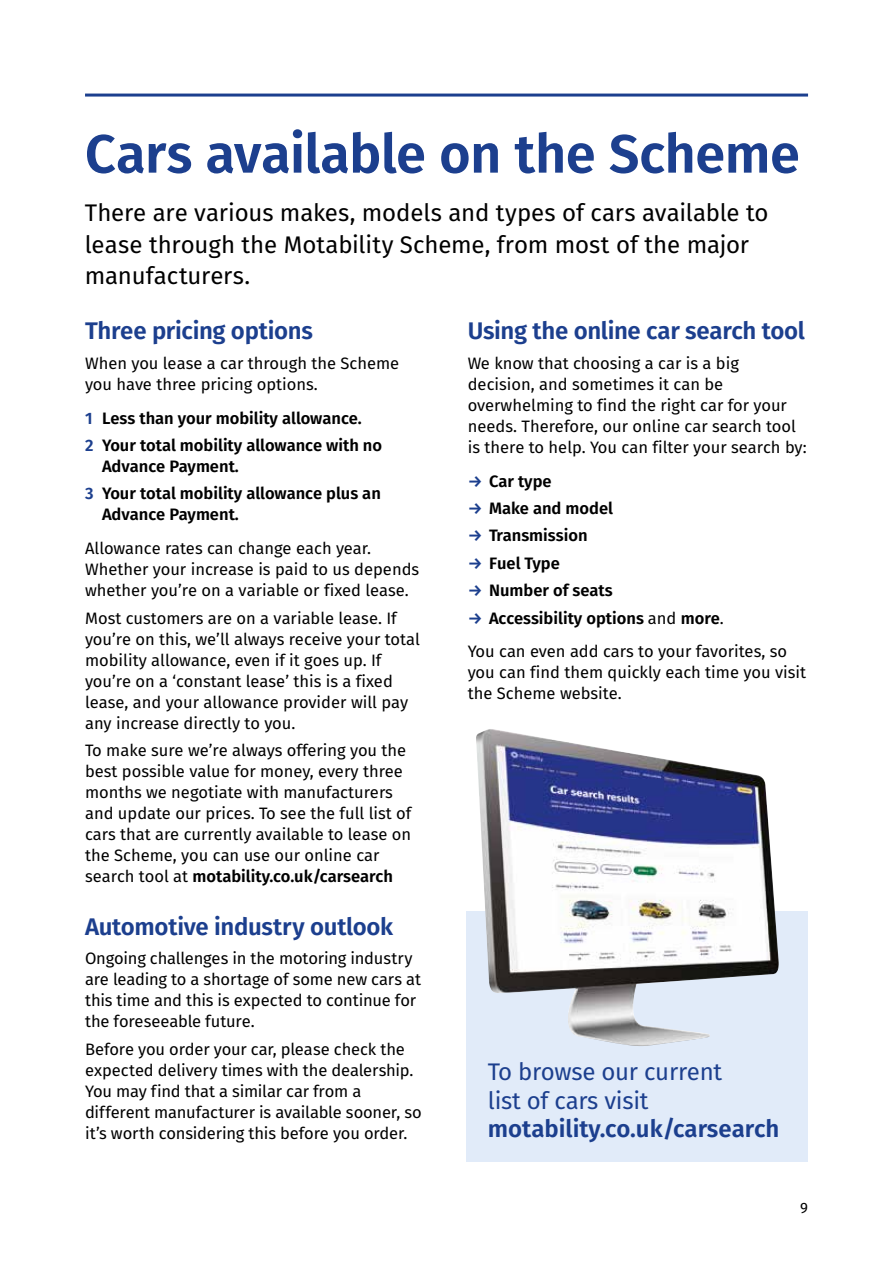
<style>
.page{position:relative;width:893px;height:1263px;background:#fff}
.page>*{position:absolute;margin:0;border:0;box-sizing:border-box;transform-origin:0 0}
.Title_3{font:600 54px "Fira Sans";letter-spacing:-.01em;color:#1c3f8e}
.Title_3-2{font:24px/31.5px "Fira Sans";letter-spacing:-.01em;color:#000}
.Body{font:600 24px "Fira Sans";letter-spacing:-.015em;color:#1c3f8e}
.Body-2{font:24px/28.5px "Fira Sans";letter-spacing:-.01em;color:#1c3f8e}
.Body-3{font:16.5px/21px "Fira Sans";color:#000}
.Body-4{font:600 16.5px/21px "Fira Sans";color:#000}
.t1{font:15px "Fira Sans";color:#000}
.s1{color:#1c3f8e}
.s2{font-weight:600}
.s3{font-weight:400}
</style>
<div class="page">
<div style="left:467px;top:911px;width:341px;height:251px;background:#e1ebf9"></div>
<hr style="left:85px;top:94px;width:723px;height:3px;background:#1c3f8e">
<img style="left:476px;top:729px;width:303px;height:317px">
<p class="Title_3" style="left:85px;top:109px;width:716px">Cars available on the Scheme</p>
<p class="Title_3-2" style="left:85px;top:196px;width:685px">There are various makes, models and types of cars available to lease through the Motability Scheme, from most of the major manufacturers.</p>
<p class="Body" style="left:85px;top:311px;width:229px">Three pricing options</p>
<p class="Body-3" style="left:85px;top:352px;width:316px">When you lease a car through the Scheme you have three pricing options.</p>
<p class="Body-4" style="left:85px;top:406px;width:278px"><span class="s1">1</span> Less than your mobility allowance.</p>
<p class="Body-4" style="left:102px;top:434px;width:282px;text-indent:-17px"><span class="s1">2</span> Your total mobility allowance with no<br>Advance Payment.</p>
<p class="Body-4" style="left:102px;top:482px;width:280px;text-indent:-17px"><span class="s1">3</span> Your total mobility allowance plus an<br>Advance Payment.</p>
<p class="Body-3" style="left:85px;top:537px;width:336px">Allowance rates can change each year.<br>Whether your increase is paid to us depends whether you’re on a variable or fixed lease.</p>
<p class="Body-3" style="left:85px;top:607px;width:336px">Most customers are on a variable lease. If you’re on this, we’ll always receive your total mobility allowance, even if it goes up. If you’re on a ‘constant lease’ this is a fixed lease, and your allowance provider will pay any increase directly to you.</p>
<p class="Body-3" style="left:85px;top:739px;width:328px">To make sure we’re always offering you the best possible value for money, every three months we negotiate with manufacturers and update our prices. To see the full list of cars that are currently available to lease on the Scheme, you can use our online car search tool at <span class="s2">motability.co.uk/carsearch</span></p>
<p class="Body" style="left:468px;top:311px;width:339px">Using the online car search tool</p>
<p class="Body-3" style="left:468px;top:352px;width:340px">We know that choosing a car is a big decision, and sometimes it can be overwhelming to find the right car for your needs. Therefore, our online car search tool is there to help. You can filter your search by:</p>
<p class="Body-4" style="left:468px;top:469px;width:85px"><span class="s1">→</span> Car type</p>
<p class="Body-4" style="left:468px;top:497px;width:147px"><span class="s1">→</span> Make and model</p>
<p class="Body-4" style="left:468px;top:524px;width:121px"><span class="s1">→</span> Transmission</p>
<p class="Body-4" style="left:468px;top:551px;width:94px"><span class="s1">→</span> Fuel Type</p>
<p class="Body-4" style="left:468px;top:579px;width:146px"><span class="s1">→</span> Number of seats</p>
<p class="Body-4" style="left:468px;top:606px;width:258px"><span class="s1">→</span> Accessibility options <span class="s3">and</span> more<span class="s3">.</span></p>
<p class="Body-3" style="left:468px;top:641px;width:340px">You can even add cars to your favorites, so you can find them quickly each time you visit the Scheme website.</p>
<p class="Body" style="left:85px;top:907px;width:310px">Automotive industry outlook</p>
<p class="Body-3" style="left:85px;top:948px;width:337px">Ongoing challenges in the motoring industry are leading to a shortage of some new cars at this time and this is expected to continue for the foreseeable future.</p>
<p class="Body-3" style="left:85px;top:1038px;width:338px">Before you order your car, please check the expected delivery times with the dealership.<br>You may find that a similar car from a different manufacturer is available sooner, so it’s worth considering this before you order.</p>
<p class="Body-2" style="left:488px;top:1057px;width:293px">To browse our current<br>list of cars visit <span class="s2">motability.co.uk/carsearch</span></p>
<p class="t1" style="left:800px;top:1196px;width:9px">9</p>
</div>
